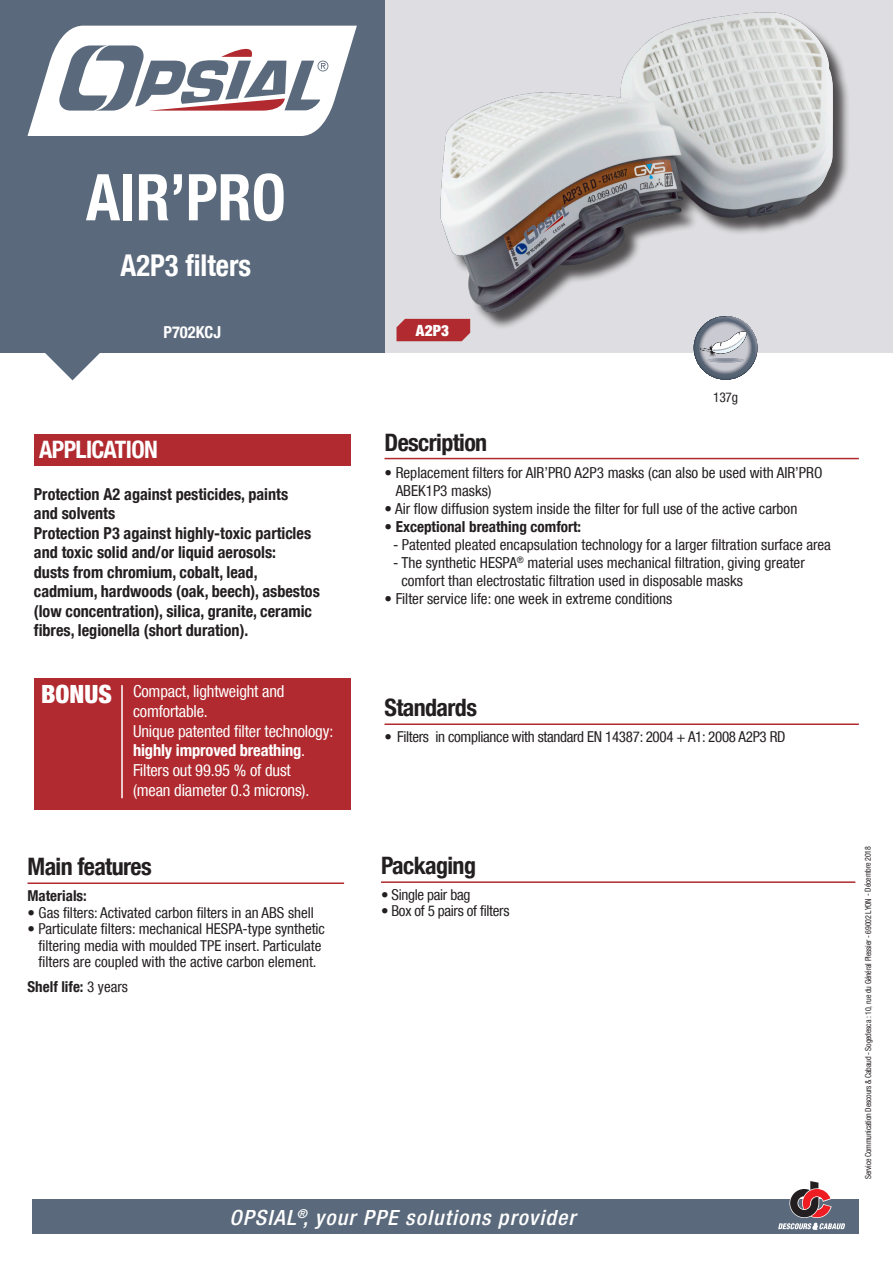
<style>
.page{position:relative;width:893px;height:1263px;background:#fff}
.page>*{position:absolute;margin:0;border:0;box-sizing:border-box;transform-origin:0 0}
.NOM_PRODUIT{font:700 condensed 64.5px "Helvetica Neue LT Com";color:#fff;scale:.95 1}
.NOM_PRODUIT-2{font:700 condensed 30px "Helvetica Neue LT Com";color:#fff;scale:.95 1}
.t1{font:900 condensed 25.05px "Helvetica Neue LT Com";color:#fff}
.Titre_Noir{font:700 condensed 24px "Helvetica Neue LT Com";letter-spacing:-.025em;color:#231f20}
.t2{font:700 condensed 24px "Helvetica Neue LT Com";letter-spacing:-.025em;color:#fff}
.t3{font:italic 500 condensed 21px "Helvetica Neue LT Com";letter-spacing:.05em;color:#fff;scale:1.05 1}
.TEXTE_Gras{font:700 condensed 16.5px/19.5px "Helvetica Neue LT Com";color:#231f20}
.t4{font:condensed 16.5px/19.8px "Helvetica Neue LT Com";letter-spacing:-.01em;color:#fff}
.t5{font:700 condensed 16.5px "Helvetica Neue LT Com";color:#fff}
.t6{font:900 condensed 15.45px "Helvetica Neue LT Com";color:#fff}
.Texte{font:condensed 15.15px/18px "Helvetica Neue LT Com";color:#231f20}
.Texte-2{font:700 condensed 15.15px "Helvetica Neue LT Com";color:#231f20}
.Texte-3{font:condensed 15px/16.5px "Helvetica Neue LT Com";color:#231f20;text-align:center}
.Texte-4{font:condensed 15px "Helvetica Neue LT Com";letter-spacing:-.02em;color:#231f20}
.t7{font:700 condensed 15px "Helvetica Neue LT Com";color:#231f20}
.Texte-5{font:condensed 13.5px "Helvetica Neue LT Com";color:#231f20}
.t8{font:condensed 8.25px "Helvetica Neue LT Com";letter-spacing:-.02em;color:#231f20;scale:.96 1}
.s1{font-weight:700}
.s2{font-weight:400}
</style>
<div class="page">
<div style="left:385px;top:0;width:508px;height:353px;background:#dedee2"></div>
<div style="left:0;top:0;width:385px;height:353px;background:#5a697b"></div>
<div style="left:33px;top:1199px;width:826px;height:34px;background:#5a697b"></div>
<svg style="left:45px;top:353px;width:55px;height:27px"></svg>
<svg style="left:778px;top:1181px;width:67px;height:48px"></svg>
<svg style="left:28px;top:26px;width:329px;height:110px"></svg>
<div style="left:443px;top:15px;width:408px;height:315px;background:#231f20;opacity:.75"></div>
<img style="left:430px;top:6px;width:414px;height:312px">
<svg style="left:694px;top:316px;width:63px;height:64px;background:#abb0b8"></svg>
<div style="left:396px;top:319px;width:74px;height:22px;background:#b02a2f"></div>
<hr style="left:384px;top:458px;width:475px;height:1px;background:#b02a2f">
<hr style="left:381px;top:881px;width:474px;height:2px;background:#b02a2f">
<hr style="left:384px;top:723px;width:475px;height:2px;background:#b02a2f">
<div style="left:34px;top:434px;width:316px;height:32px;background:#b02a2f"></div>
<hr style="left:28px;top:882px;width:316px;height:2px;background:#b02a2f">
<div style="left:34px;top:678px;width:317px;height:131px;background:#b02a2f"></div>
<hr style="left:121px;top:685px;width:2px;height:113px;background:#fff">
<p class="NOM_PRODUIT" style="left:86px;top:159px;width:212px">AIR’PRO</p>
<p class="NOM_PRODUIT-2" style="left:121px;top:247px;width:139px">A2P3 filters</p>
<p class="t5" style="left:163px;top:323px;width:59px">P702KCJ</p>
<p class="t2" style="left:39px;top:435px;width:120px">APPLICATION</p>
<p class="TEXTE_Gras" style="left:34px;top:484px;width:256px">Protection A2 against pesticides, paints and solvents</p>
<p class="TEXTE_Gras" style="left:34px;top:523px;width:279px">Protection P3 against highly-toxic particles and toxic solid and/or liquid aerosols:</p>
<p class="TEXTE_Gras" style="left:34px;top:562px;width:225px">dusts from chromium, cobalt, lead,</p>
<p class="TEXTE_Gras" style="left:34px;top:582px;width:287px">cadmium, hardwoods (oak, beech), asbestos</p>
<p class="TEXTE_Gras" style="left:34px;top:601px;width:280px">(low concentration), silica, granite, ceramic</p>
<p class="TEXTE_Gras" style="left:34px;top:621px;width:216px">fibres, legionella (short duration).</p>
<p class="t1" style="left:41px;top:679px;width:72px">BONUS</p>
<p class="t4" style="left:133px;top:681px;width:153px">Compact, lightweight and comfortable.</p>
<p class="t4" style="left:133px;top:721px;width:202px">Unique patented filter technology: <span class="s1">highly improved breathing</span>.</p>
<p class="t4" style="left:133px;top:760px;width:178px">Filters out 99.95 % of dust (mean diameter 0.3 microns).</p>
<p class="Titre_Noir" style="left:28px;top:852px;width:126px">Main features</p>
<p class="t7" style="left:28px;top:887px;width:61px">Materials:</p>
<p class="Texte-3" style="left:28px;top:904px;width:288px">• Gas filters: Activated carbon filters in an ABS shell</p>
<p class="Texte-3" style="left:28px;top:921px;width:299px">• Particulate filters: mechanical HESPA-type synthetic filtering media with moulded TPE insert. Particulate filters are coupled with the active carbon element.</p>
<p class="t7" style="left:28px;top:978px;width:102px">Shelf life: <span class="s2">3 years</span></p>
<p class="t6" style="left:416px;top:321px;width:35px">A2P3</p>
<p class="Titre_Noir" style="left:384px;top:428px;width:104px">Description</p>
<p class="Texte-5" style="left:713px;top:390px;width:26px">137g</p>
<p class="Texte" style="left:396px;top:464px;width:428px;text-indent:-11px">• Replacement filters for AIR’PRO A2P3 masks (can also be used with AIR’PRO<br>ABEK1P3 masks)</p>
<p class="Texte" style="left:384px;top:500px;width:414px">• Air flow diffusion system inside the filter for full use of the active carbon</p>
<p class="Texte-2" style="left:384px;top:518px;width:198px">• Exceptional breathing comfort:</p>
<p class="Texte" style="left:393px;top:536px;width:439px">- Patented pleated encapsulation technology for a larger filtration surface area</p>
<p class="Texte" style="left:401px;top:554px;width:405px;text-indent:-8px">- The synthetic HESPA<sup>®</sup> material uses mechanical filtration, giving greater comfort than electrostatic filtration used in disposable masks</p>
<p class="Texte" style="left:384px;top:590px;width:289px">• Filter service life: one week in extreme conditions</p>
<p class="Titre_Noir" style="left:384px;top:694px;width:94px">Standards</p>
<p class="Texte-4" style="left:384px;top:727px;width:403px">• Filters in compliance with standard EN 14387: 2004 + A1: 2008 A2P3 RD</p>
<p class="Titre_Noir" style="left:381px;top:851px;width:97px">Packaging</p>
<p class="Texte-4" style="left:381px;top:885px;width:91px">• Single pair bag</p>
<p class="Texte-4" style="left:381px;top:902px;width:130px">• Box of 5 pairs of filters</p>
<p class="t3" style="left:229px;top:1205px;width:331px">OPSIAL<sup>®</sup>, your PPE solutions provider</p>
<p class="t8" style="left:863px;top:1179px;width:348px;rotate:-90deg">Service Communication Descours &amp; Cabaud - Sogedesca : 10, rue du Général Plessier - 69002 LYON - Décembre 2018</p>
</div>
